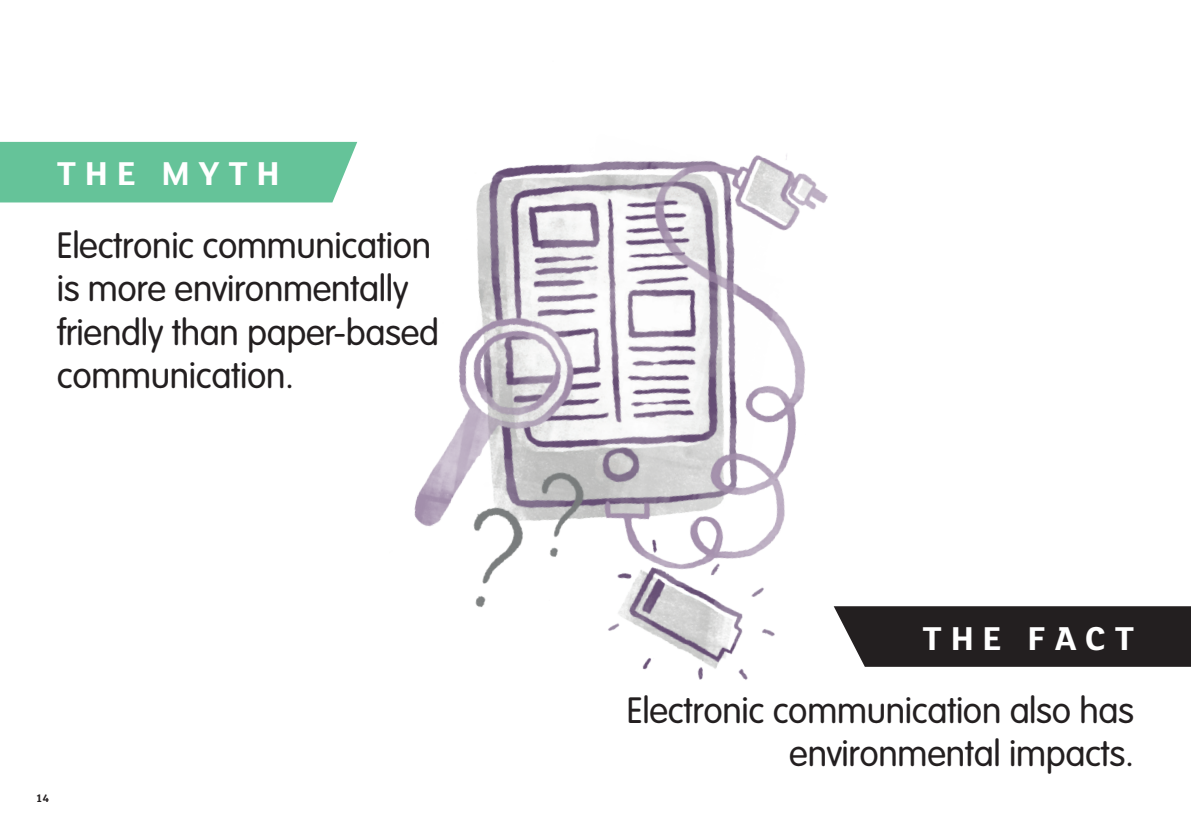
<style>
.page{position:relative;width:1191px;height:840px;background:#fff}
.page>*{position:absolute;margin:0;border:0;box-sizing:border-box;transform-origin:0 0}
.t1{font:300 36px/43.2px "VAG Rounded";letter-spacing:-.01em;color:#231f20}
.t2{font:700 36px "FS Lola";letter-spacing:.24em;color:#fff}
.t3{font:700 12px "FS Lola";color:#231f20}
</style>
<div class="page">
<img style="left:414px;top:154px;width:486px;height:526px">
<div style="left:0;top:142px;width:357px;height:60px;background:#65c399"></div>
<div style="left:833px;top:606px;width:358px;height:60px;background:#231f20"></div>
<p class="t2" style="left:57px;top:154px;width:225px">THE MYTH</p>
<p class="t1" style="left:57px;top:225px;width:384px">Electronic communication is more environmentally friendly than paper-based communication.</p>
<p class="t3" style="left:36px;top:791px;width:15px">14</p>
<p class="t2" style="left:922px;top:618px;width:213px">THE FACT</p>
<p class="t1" style="left:627px;top:689px;width:509px;text-align:right">Electronic communication also has environmental impacts.</p>
</div>
